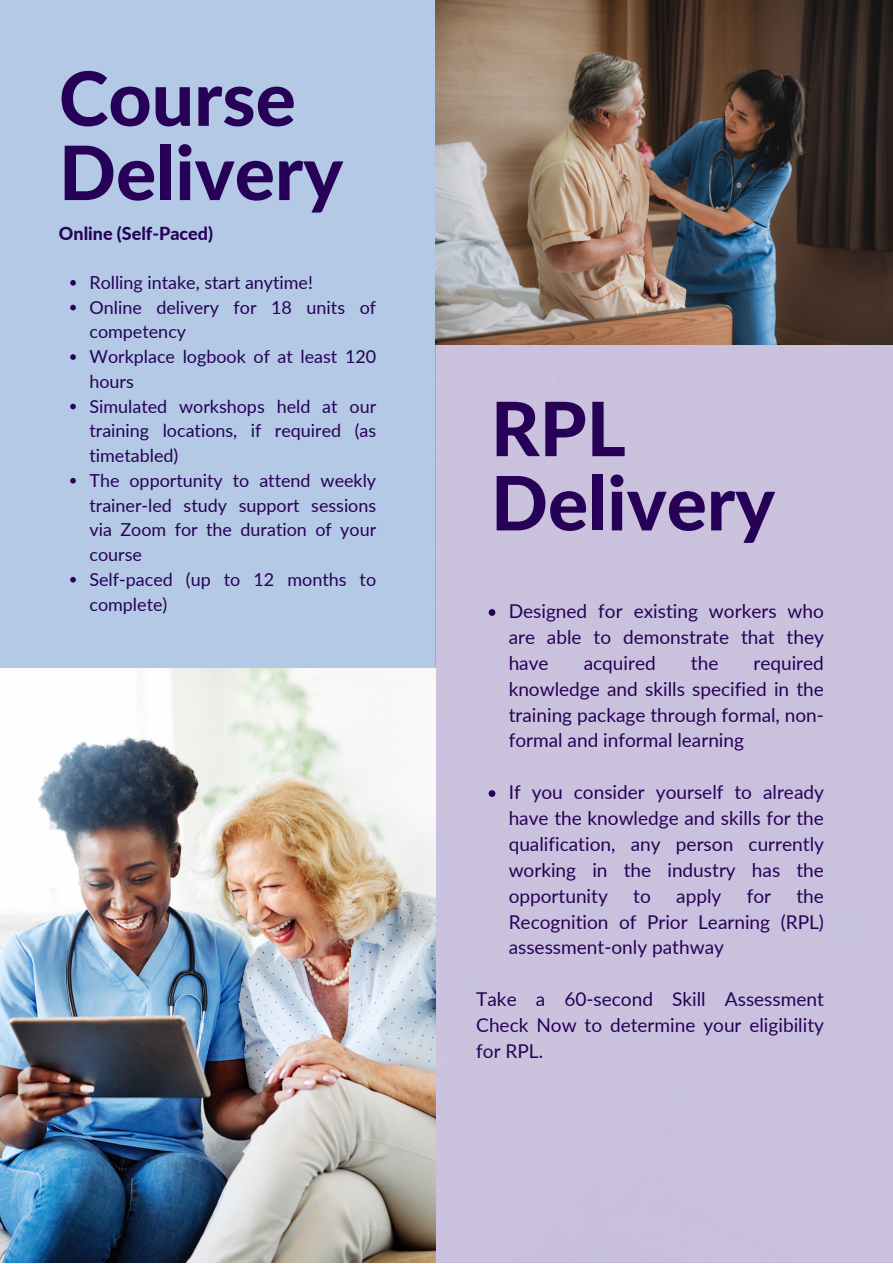
<style>
.page{position:relative;width:893px;height:1264px;background:#fff}
.page>*{position:absolute;margin:0;border:0;box-sizing:border-box;transform-origin:0 0}
.t1{font:800 75px "Lato Latin";color:#270157}
.t2{font:19.05px/25.8px "Lato";color:#270157;text-align:justify}
.t3{font:18px/24.8px "Lato";color:#270157}
.t4{font:800 18px "Lato";color:#270157}
</style>
<div class="page">
<div style="left:0;top:0;width:435px;height:668px;background:#b3c9e6"></div>
<img style="left:435px;top:0;width:457px;height:1262px">
<img style="left:0;top:668px;width:435px;height:594px">
<svg style="left:488px;top:609px;width:7px;height:7px"></svg>
<svg style="left:488px;top:790px;width:7px;height:7px"></svg>
<svg style="left:70px;top:280px;width:6px;height:6px"></svg>
<svg style="left:70px;top:305px;width:6px;height:5px"></svg>
<svg style="left:70px;top:354px;width:6px;height:6px"></svg>
<svg style="left:70px;top:404px;width:6px;height:5px"></svg>
<svg style="left:70px;top:478px;width:6px;height:5px"></svg>
<svg style="left:70px;top:577px;width:6px;height:5px"></svg>
<p class="t1" style="left:59px;top:65px;width:238px">Course</p>
<p class="t1" style="left:59px;top:140px;width:285px">Delivery</p>
<p class="t4" style="left:59px;top:222px;width:155px">Online (Self-Paced)</p>
<p class="t3" style="left:89px;top:270px;width:225px">Rolling intake, start anytime!</p>
<p class="t3" style="left:89px;top:294px;width:288px">Online delivery for 18 units of competency</p>
<p class="t3" style="left:89px;top:344px;width:288px">Workplace logbook of at least 120 hours</p>
<p class="t3" style="left:89px;top:393px;width:288px;text-align:justify">Simulated workshops held at our training locations, if required (as timetabled)</p>
<p class="t3" style="left:89px;top:467px;width:288px;text-align:justify">The opportunity to attend weekly trainer-led study support sessions via Zoom for the duration of your course</p>
<p class="t3" style="left:89px;top:566px;width:288px">Self-paced (up to 12 months to complete)</p>
<p class="t1" style="left:491px;top:396px;width:136px">RPL</p>
<p class="t1" style="left:491px;top:470px;width:285px">Delivery</p>
<p class="t2" style="left:508px;top:598px;width:317px">Designed for existing workers who are able to demonstrate that they have</p>
<p class="t2" style="left:508px;top:649px;width:317px;text-indent:245px">required knowledge and skills specified in the training package through formal, non&shy;formal and informal learning</p>
<p class="t2" style="left:508px;top:779px;width:317px">If you consider yourself to already have the knowledge and skills for the qualification, any person currently working in the industry has the opportunity</p>
<p class="t2" style="left:583px;top:649px;width:74px">acquired</p>
<p class="t2" style="left:690px;top:649px;width:29px">the</p>
<p class="t2" style="left:508px;top:882px;width:317px;text-indent:288px">the Recognition of Prior Learning (RPL) assessment-only pathway</p>
<p class="t2" style="left:476px;top:985px;width:349px">Take a 60-second Skill Assessment Check Now to determine your eligibility for RPL.</p>
<p class="t2" style="left:633px;top:882px;width:19px">to</p>
<p class="t2" style="left:676px;top:882px;width:47px">apply</p>
<p class="t2" style="left:746px;top:882px;width:26px">for</p>
</div>
